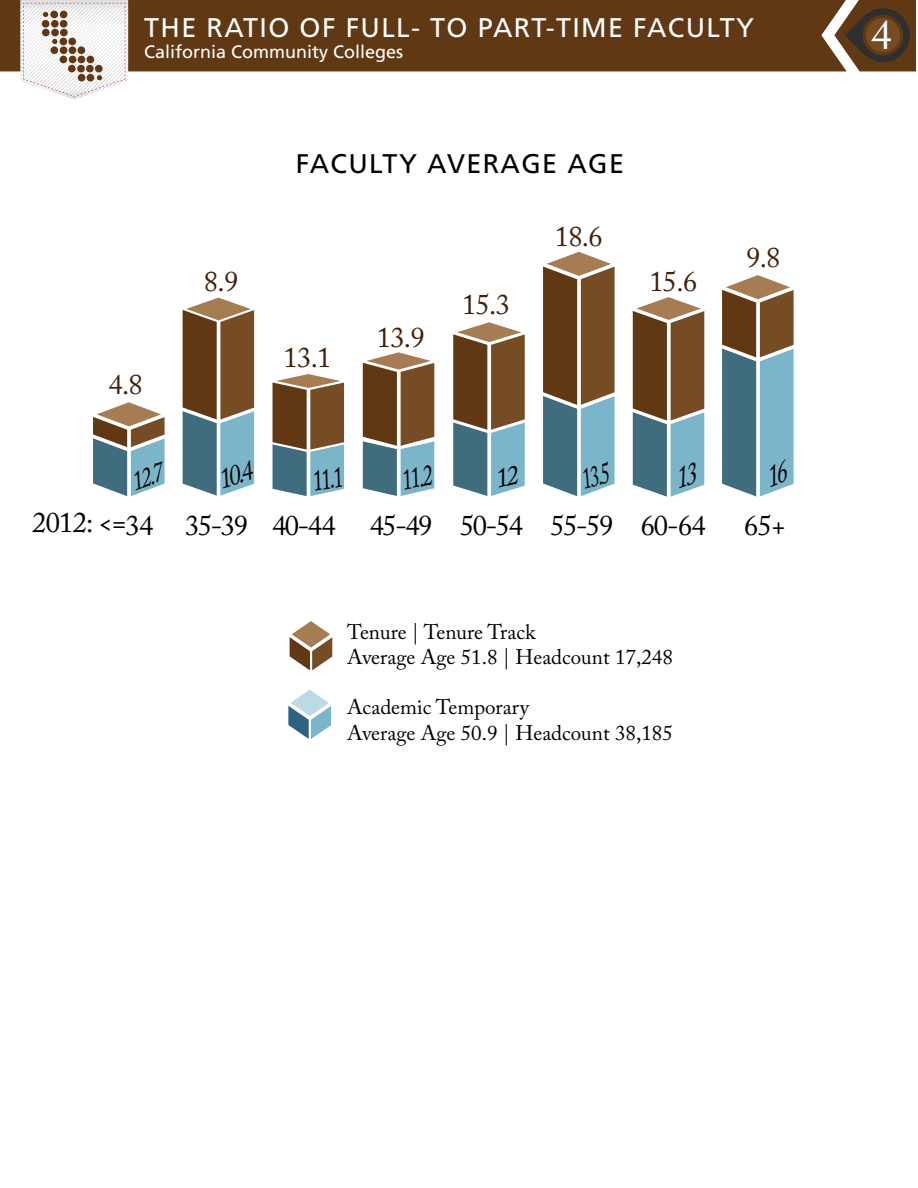
<style>
.page{position:relative;width:918px;height:1188px;background:#fff}
.page>*{position:absolute;margin:0;border:0;box-sizing:border-box;transform-origin:0 0}
.t1{font:42px "Adobe Caslon Pro";color:#fff}
.t2{font:italic 28.95px "Adobe Caslon Pro";color:#000;scale:.64 1}
.t3{font:italic 28.65px "Adobe Caslon Pro";color:#000;scale:.71 1}
.t4{font:28.5px "Adobe Caslon Pro";letter-spacing:-.05em;color:#000}
.t5{font:28.5px "Adobe Caslon Pro";letter-spacing:-.025em;color:#42210b}
.t6{font:italic 27.75px "Adobe Caslon Pro";color:#000;scale:.84 1}
.t7{font:27px "Frutiger";letter-spacing:.05em;color:#fff}
.t8{font:27px "Frutiger";letter-spacing:.05em;color:#000}
.t9{font:italic 26.1px "Adobe Caslon Pro";color:#000;scale:.8 1}
.t10{font:21px/25.2px "Adobe Caslon Pro";color:#000}
.t11{font:18px "Frutiger";color:#fff}
</style>
<div class="page">
<div style="left:0;top:0;width:916px;height:71px;background:#603813"></div>
<svg style="left:845px;top:6px;width:67px;height:59px;background:#5c4127"></svg>
<svg style="left:290px;top:621px;width:42px;height:49px"></svg>
<svg style="left:288px;top:690px;width:43px;height:49px"></svg>
<svg style="left:93px;top:402px;width:72px;height:94px"></svg>
<svg style="left:543px;top:252px;width:72px;height:244px;background:#7b7768"></svg>
<svg style="left:363px;top:352px;width:71px;height:144px;background:#7f796a"></svg>
<svg style="left:273px;top:374px;width:71px;height:122px;background:#7d7a6c"></svg>
<svg style="left:183px;top:298px;width:71px;height:198px;background:#7c796b"></svg>
<svg style="left:20px;top:0;width:108px;height:100px"></svg>
<svg style="left:453px;top:322px;width:72px;height:174px;background:#7d7a6c"></svg>
<svg style="left:633px;top:297px;width:71px;height:200px;background:#7e7a6d"></svg>
<svg style="left:722px;top:275px;width:72px;height:221px;background:#788a89"></svg>
<p class="t7" style="left:144px;top:11px;width:612px">THE RATIO OF FULL- TO PART-TIME FACULTY</p>
<p class="t11" style="left:144px;top:41px;width:260px">California Community Colleges</p>
<p class="t8" style="left:296px;top:148px;width:330px">FACULTY AVERAGE AGE</p>
<p class="t5" style="left:109px;top:367px;width:36px">4.8</p>
<p class="t5" style="left:204px;top:265px;width:36px">8.9</p>
<p class="t5" style="left:284px;top:341px;width:49px">13.1</p>
<p class="t5" style="left:377px;top:320px;width:49px">13.9</p>
<p class="t5" style="left:462px;top:287px;width:49px">15.3</p>
<p class="t5" style="left:555px;top:219px;width:49px">18.6</p>
<p class="t9" style="left:126px;top:468px;width:41px;rotate:-20deg">12.7</p>
<p class="t6" style="left:214px;top:464px;width:42px;rotate:-17deg">10.4</p>
<p class="t3" style="left:308px;top:465px;width:45px;rotate:-11deg">11.1</p>
<p class="t3" style="left:398px;top:464px;width:45px;rotate:-11deg">11.2</p>
<p class="t2" style="left:577px;top:462px;width:45px;rotate:-13deg">13.5</p>
<p class="t5" style="left:649px;top:265px;width:49px">15.6</p>
<p class="t5" style="left:746px;top:240px;width:36px">9.8</p>
<p class="t4" style="left:32px;top:509px;width:675px">2012: &lt;=34 35-39 40-44 45-49 50-54 55-59 60-64</p>
<p class="t4" style="left:744px;top:509px;width:43px">65+</p>
<p class="t10" style="left:347px;top:619px;width:327px">Tenure | Tenure Track<br>Average Age 51.8 | Headcount 17,248</p>
<p class="t10" style="left:347px;top:695px;width:327px">Academic Temporary<br>Average Age 50.9 | Headcount 38,185</p>
<p class="t1" style="left:871px;top:10px;width:23px">4</p>
</div>
